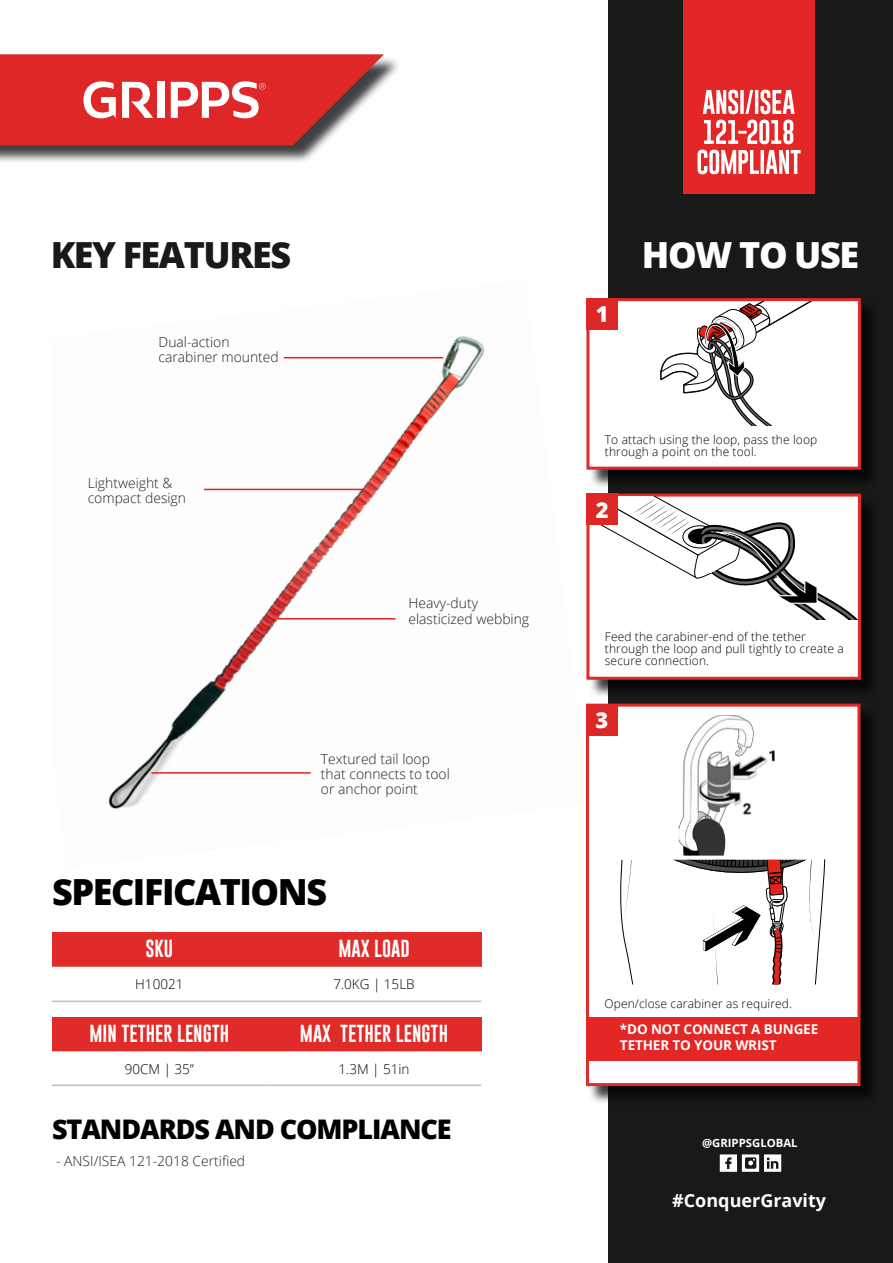
<style>
.page{position:relative;width:893px;height:1263px;background:#fff}
.page>*{position:absolute;margin:0;border:0;box-sizing:border-box;transform-origin:0 0}
.t1{font:800 36px "Open Sans";letter-spacing:-.04em;color:#000}
.t2{font:800 36px "Open Sans";letter-spacing:-.04em;color:#19191a}
.t3{font:800 36px "Open Sans";letter-spacing:-.04em;color:#fff}
.t4{font:800 27px "Open Sans";letter-spacing:-.04em;color:#000}
.t5{font:800 21.9px "Open Sans";color:#fff}
.t6{font:18px "Gobold";color:#fff}
.t7{font:700 18px "Open Sans";color:#fff}
.t8{font:300 13.95px/15.5px "Open Sans";color:#222121}
.t9{font:700 13.5px/16.2px "Open Sans";letter-spacing:-.01em;color:#fff}
.t10{font:300 13.5px "Open Sans";color:#000}
.t11{font:300 12px/12px "Open Sans";letter-spacing:.01em;color:#000}
.t12{font:700 11.4px "Open Sans";color:#fff}
</style>
<div class="page">
<img style="left:108px;top:336px;width:377px;height:473px">
<div style="left:608px;top:0;width:285px;height:1263px;background:#19191a"></div>
<div style="left:52px;top:933px;width:215px;height:34px;background:#e12b28"></div>
<div style="left:267px;top:933px;width:214px;height:34px;background:#e12b28"></div>
<hr style="left:52px;top:1000px;width:215px;height:2px;background:#bcbec0">
<hr style="left:267px;top:1000px;width:214px;height:2px;background:#bcbec0">
<div style="left:52px;top:1017px;width:215px;height:34px;background:#e12b28"></div>
<div style="left:267px;top:1017px;width:214px;height:34px;background:#e12b28"></div>
<svg style="left:52px;top:1051px;width:429px;height:1px"></svg>
<hr style="left:52px;top:1084px;width:215px;height:2px;background:#bcbec0">
<hr style="left:267px;top:1084px;width:214px;height:2px;background:#bcbec0">
<div style="left:0;top:56px;width:401px;height:108px;background:#000;opacity:.75"></div>
<svg style="left:0;top:54px;width:384px;height:91px"></svg>
<div style="left:588px;top:300px;width:292px;height:188px;background:#0d0d0d"></div>
<div style="left:586px;top:298px;width:275px;height:172px;background:#fff;border:3px solid #e12b28"></div>
<svg style="left:660px;top:301px;width:198px;height:125px"></svg>
<div style="left:586px;top:298px;width:32px;height:32px;background:#dc2726"></div>
<div style="left:588px;top:496px;width:292px;height:203px;background:#0e0e0e"></div>
<div style="left:586px;top:494px;width:275px;height:186px;background:#fff;border:3px solid #e12b28"></div>
<svg style="left:600px;top:497px;width:258px;height:123px"></svg>
<div style="left:586px;top:494px;width:32px;height:31px;background:#dc2726"></div>
<div style="left:683px;top:0;width:132px;height:193px;background:#e32726"></div>
<svg style="left:697px;top:150px;width:104px;height:24px"></svg>
<svg style="left:704px;top:120px;width:89px;height:24px"></svg>
<svg style="left:703px;top:90px;width:91px;height:24px"></svg>
<hr style="left:204px;top:489px;width:159px;height:1px;background:#e32726">
<hr style="left:278px;top:618px;width:117px;height:1px;background:#e32726">
<hr style="left:151px;top:772px;width:160px;height:2px;background:#e32726">
<hr style="left:284px;top:357px;width:159px;height:1px;background:#e32726">
<div style="left:588px;top:706px;width:291px;height:399px;background:#000;opacity:.75"></div>
<div style="left:586px;top:704px;width:274px;height:382px;background:#fff;border:3px solid #e12b28"></div>
<img style="left:678px;top:715px;width:97px;height:140px">
<div style="left:586px;top:704px;width:32px;height:31px;background:#dc2726"></div>
<div style="left:587px;top:1017px;width:272px;height:43px;background:#e32726"></div>
<svg style="left:620px;top:859px;width:206px;height:125px"></svg>
<svg style="left:720px;top:1154px;width:61px;height:18px"></svg>
<h1 class="t2" style="left:51px;top:228px;width:242px">KEY FEATURES</h1>
<p class="t8" style="left:159px;top:334px;width:122px">Dual-action carabiner mounted</p>
<p class="t8" style="left:88px;top:475px;width:100px">Lightweight &amp; compact design</p>
<p class="t8" style="left:408px;top:595px;width:122px">Heavy-duty elasticized webbing</p>
<p class="t8" style="left:321px;top:750px;width:130px">Textured tail loop that connects to tool or anchor point</p>
<h1 class="t1" style="left:52px;top:865px;width:277px">SPECIFICATIONS</h1>
<h3 class="t6" style="left:146px;top:937px;width:29px">SKU</h3>
<h3 class="t6" style="left:338px;top:937px;width:73px">MAX LOAD</h3>
<p class="t10" style="left:135px;top:975px;width:50px">H10021</p>
<p class="t10" style="left:333px;top:975px;width:83px">7.0KG | 15LB</p>
<h3 class="t6" style="left:90px;top:1022px;width:141px">MIN TETHER LENGTH</h3>
<h3 class="t6" style="left:300px;top:1022px;width:150px">MAX TETHER LENGTH</h3>
<p class="t10" style="left:125px;top:1059px;width:71px">90CM | 35”</p>
<p class="t10" style="left:339px;top:1059px;width:73px">1.3M | 51in</p>
<h2 class="t4" style="left:52px;top:1108px;width:401px">STANDARDS AND COMPLIANCE</h2>
<p class="t8" style="left:56px;top:1153px;width:190px">- ANSI/ISEA 121-2018 Certified</p>
<h3 class="t5" style="left:596px;top:297px;width:14px">1</h3>
<h1 class="t3" style="left:642px;top:228px;width:219px">HOW TO USE</h1>
<p class="t11" style="left:605px;top:433px;width:214px">To attach using the loop, pass the loop through a point on the tool.</p>
<h3 class="t5" style="left:596px;top:493px;width:14px">2</h3>
<p class="t11" style="left:605px;top:630px;width:240px">Feed the carabiner-end of the tether through the loop and pull tightly to create a secure connection.</p>
<h3 class="t5" style="left:595px;top:703px;width:14px">3</h3>
<p class="t11" style="left:604px;top:997px;width:189px">Open/close carabiner as required.</p>
<p class="t9" style="left:620px;top:1020px;width:200px">*DO NOT CONNECT A BUNGEE<br>TETHER TO YOUR WRIST</p>
<p class="t12" style="left:702px;top:1135px;width:97px">@GRIPPSGLOBAL</p>
<h3 class="t7" style="left:672px;top:1187px;width:155px">#ConquerGravity</h3>
</div>
